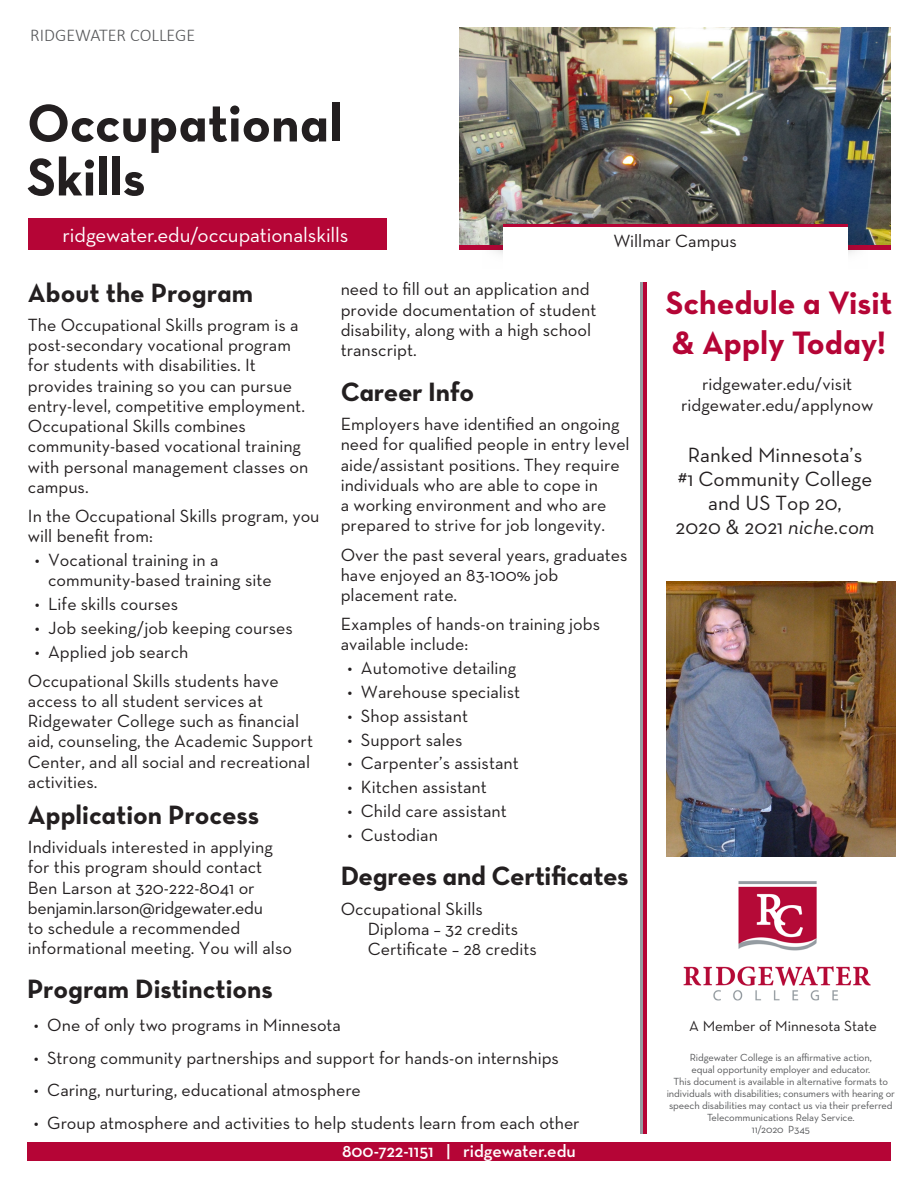
<style>
.page{position:relative;width:918px;height:1188px;background:#fff}
.page>*{position:absolute;margin:0;border:0;box-sizing:border-box;transform-origin:0 0}
.t1{font:54px "Neutra Text Bold Alt";color:#231f20}
.t2{font:33px/39.6px "Neutra Text Bold Alt";color:#b50536}
.t3{font:27px "Neutra Text Bold Alt";letter-spacing:-.005em;color:#231f20}
.t4{font:21px/24px "Neutra Text";color:#231f20;text-align:center}
.t5{font:21px "Neutra Text";letter-spacing:-.005em;color:#fff}
.Indented_credential{font:18px/20.2px "Neutra Text";color:#231f20}
.t6{font:600 18px "Neutra Text";color:#fff}
.t7{font:300 18px "Calibri";color:#57585a}
.t8{font:15px "Neutra Text";color:#231f20}
.t9{font:10.5px/12px "Neutra Text";letter-spacing:-.01em;color:#57585a;text-align:center}
.s1{font-style:italic}
</style>
<div class="page">
<img style="left:459px;top:27px;width:432px;height:218px">
<div style="left:459px;top:245px;width:432px;height:5px;background:#b50536"></div>
<div style="left:480px;top:190px;width:391px;height:253px;background:#231f20;opacity:.21"></div>
<div style="left:503px;top:226px;width:345px;height:208px;background:#fff"></div>
<div style="left:815px;top:250px;width:65px;height:26px;background:#fff"></div>
<div style="left:459px;top:276px;width:421px;height:177px;background:#fff"></div>
<div style="left:470px;top:250px;width:65px;height:26px;background:#fff"></div>
<hr style="left:503px;top:224px;width:345px;height:3px;background:#b50536">
<div style="left:28px;top:219px;width:359px;height:31px;background:#b50536"></div>
<div style="left:27px;top:1143px;width:864px;height:18px;background:#b50536"></div>
<hr style="left:641px;top:283px;width:3px;height:851px;background:#959ca1">
<hr style="left:644px;top:283px;width:3px;height:851px;background:#b50536">
<img style="left:667px;top:581px;width:229px;height:275px">
<img style="left:683px;top:881px;width:188px;height:120px">
<p class="t7" style="left:30px;top:23px;width:166px">RIDGEWATER COLLEGE</p>
<p class="t1" style="left:27px;top:89px;width:317px">Occupational</p>
<p class="t1" style="left:27px;top:143px;width:120px">Skills</p>
<p class="t5" style="left:63px;top:222px;width:287px">ridgewater.edu/occupationalskills</p>
<p class="Indented_credential" style="left:614px;top:231px;width:125px">Willmar Campus</p>
<p class="t3" style="left:28px;top:276px;width:227px">About the Program</p>
<p class="Indented_credential" style="left:28px;top:314px;width:282px">The Occupational Skills program is a post-secondary vocational program for students with disabilities. It provides training so you can pursue entry-level, competitive employment.<br>Occupational Skills combines community-based vocational training with personal management classes on campus.</p>
<p class="Indented_credential" style="left:28px;top:505px;width:293px">In the Occupational Skills program, you will benefit from:</p>
<p class="Indented_credential" style="left:48px;top:549px;width:225px;text-indent:-13px">• Vocational training in a community-based training site</p>
<p class="Indented_credential" style="left:35px;top:593px;width:145px">• Life skills courses</p>
<p class="Indented_credential" style="left:35px;top:617px;width:260px">• Job seeking/job keeping courses</p>
<p class="Indented_credential" style="left:35px;top:641px;width:155px">• Applied job search</p>
<p class="Indented_credential" style="left:28px;top:670px;width:287px">Occupational Skills students have access to all student services at Ridgewater College such as financial aid, counseling, the Academic Support Center, and all social and recreational activities.</p>
<p class="t3" style="left:28px;top:798px;width:233px">Application Process</p>
<p class="Indented_credential" style="left:28px;top:837px;width:266px">Individuals interested in applying for this program should contact<br>Ben Larson at 320-222-8041 or benjamin.larson@ridgewater.edu<br>to schedule a recommended informational meeting. You will also</p>
<p class="Indented_credential" style="left:341px;top:279px;width:257px">need to fill out an application and provide documentation of student disability, along with a high school transcript.</p>
<p class="t3" style="left:341px;top:375px;width:135px">Career Info</p>
<p class="Indented_credential" style="left:341px;top:414px;width:291px">Employers have identified an ongoing need for qualified people in entry level aide/assistant positions. They require individuals who are able to cope in<br>a working environment and who are prepared to strive for job longevity.</p>
<p class="Indented_credential" style="left:341px;top:544px;width:288px">Over the past several years, graduates have enjoyed an 83-100% job placement rate.</p>
<p class="Indented_credential" style="left:341px;top:614px;width:261px">Examples of hands-on training jobs available include:</p>
<p class="Indented_credential" style="left:347px;top:658px;width:170px">• Automotive detailing</p>
<p class="Indented_credential" style="left:347px;top:681px;width:174px">• Warehouse specialist</p>
<p class="Indented_credential" style="left:347px;top:705px;width:122px">• Shop assistant</p>
<p class="Indented_credential" style="left:347px;top:729px;width:117px">• Support sales</p>
<p class="Indented_credential" style="left:347px;top:753px;width:173px">• Carpenter’s assistant</p>
<p class="Indented_credential" style="left:347px;top:776px;width:141px">• Kitchen assistant</p>
<p class="Indented_credential" style="left:347px;top:800px;width:161px">• Child care assistant</p>
<p class="Indented_credential" style="left:347px;top:824px;width:92px">• Custodian</p>
<p class="t3" style="left:341px;top:859px;width:289px">Degrees and Certificates</p>
<p class="Indented_credential" style="left:341px;top:898px;width:144px">Occupational Skills</p>
<p class="Indented_credential" style="left:368px;top:918px;width:171px">Diploma – 32 credits<br>Certificate – 28 credits</p>
<p class="t3" style="left:27px;top:972px;width:247px">Program Distinctions</p>
<p class="Indented_credential" style="left:34px;top:1014px;width:309px">• One of only two programs in Minnesota</p>
<p class="Indented_credential" style="left:34px;top:1047px;width:527px">• Strong community partnerships and support for hands-on internships</p>
<p class="Indented_credential" style="left:34px;top:1080px;width:329px">• Caring, nurturing, educational atmosphere</p>
<p class="Indented_credential" style="left:34px;top:1113px;width:547px">• Group atmosphere and activities to help students learn from each other</p>
<p class="t6" style="left:342px;top:1139px;width:235px">800-722-1151 | ridgewater.edu</p>
<p class="t2" style="left:666px;top:283px;width:228px">Schedule a Visit &amp; Apply Today!</p>
<p class="Indented_credential" style="left:702px;top:373px;width:152px">ridgewater.edu/visit</p>
<p class="Indented_credential" style="left:681px;top:394px;width:194px">ridgewater.edu/applynow</p>
<p class="t4" style="left:678px;top:443px;width:196px">Ranked Minnesota’s #1 Community College and US Top 20,</p>
<p class="t4" style="left:676px;top:515px;width:201px">2020 &amp; 2021 <span class="s1">niche.com</span></p>
<p class="t8" style="left:689px;top:1017px;width:189px">A Member of Minnesota State</p>
<p class="t9" style="left:690px;top:1051px;width:184px">Ridgewater College is an affirmative action,</p>
<p class="t9" style="left:691px;top:1063px;width:181px">equal opportunity employer and educator.</p>
<p class="t9" style="left:667px;top:1075px;width:230px">This document is available in alternative formats to individuals with disabilities; consumers with hearing or speech disabilities may contact us via their preferred</p>
<p class="t9" style="left:707px;top:1111px;width:149px">Telecommunications Relay Service.</p>
<p class="t9" style="left:752px;top:1123px;width:59px">11/2020 P345</p>
</div>
